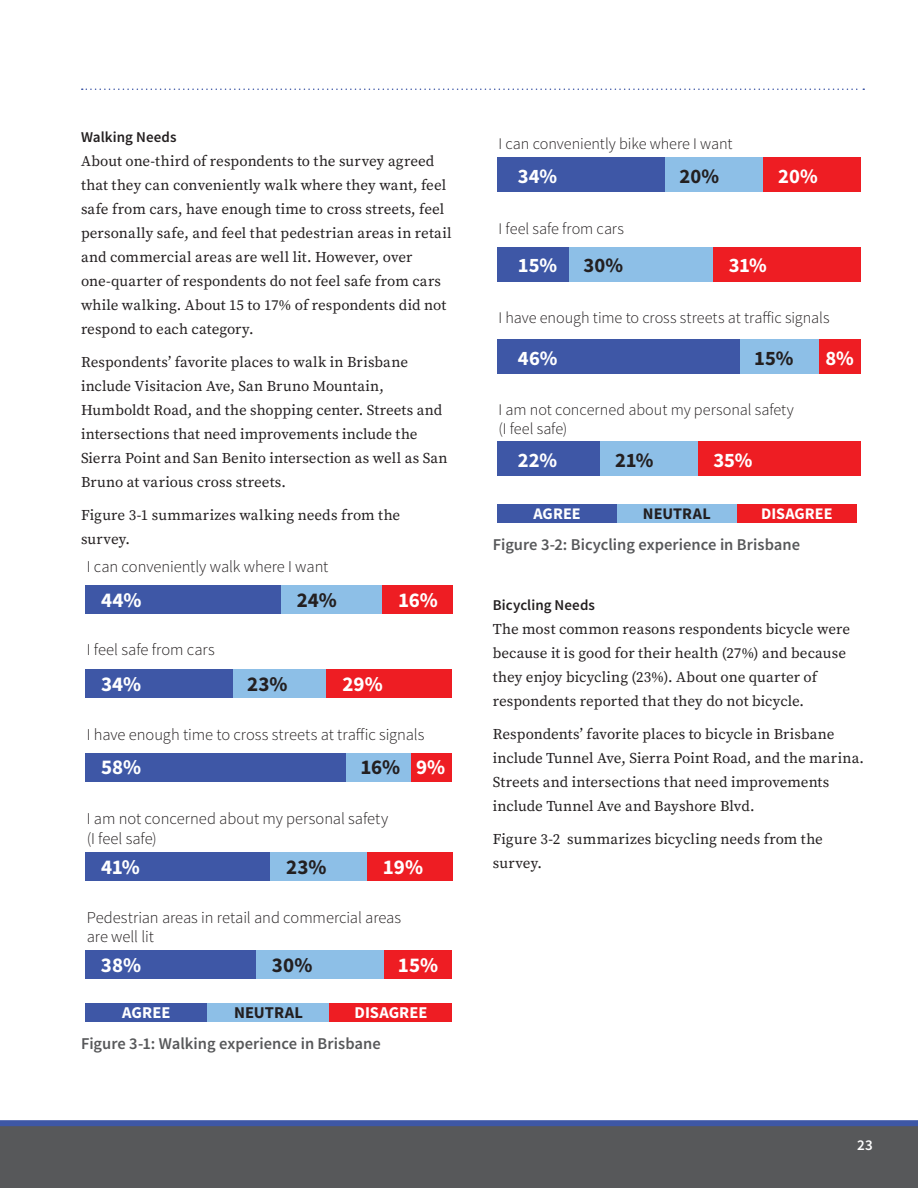
<style>
.page{position:relative;width:918px;height:1188px;background:#fff}
.page>*{position:absolute;margin:0;border:0;box-sizing:border-box;transform-origin:0 0}
.t1{font:700 21px "Source Sans Pro";color:#fff}
.t2{font:700 21px "Source Sans Pro";letter-spacing:.005em;color:#231f20}
.t3{font:700 20.55px "Source Sans Pro";letter-spacing:.005em;color:#fff}
.t4{font:700 20.55px "Source Sans Pro";color:#231f20}
.t5{font:300 16.5px/19.5px "Source Sans Pro";letter-spacing:-.005em;color:#231f20}
.t6{font:600 16.5px "Source Sans Pro";color:#57585a}
.t7{font:700 16.5px "Source Sans Pro";letter-spacing:.005em;color:#fff}
.t8{font:700 16.5px "Source Sans Pro";letter-spacing:.005em;color:#231f20}
.t9{font:300 16.2px/19px "Source Sans Pro";letter-spacing:-.005em;color:#231f20}
.t10{font:700 16.2px "Source Sans Pro";letter-spacing:.005em;color:#fff}
.t11{font:700 16.2px "Source Sans Pro";letter-spacing:.005em;color:#231f20}
.t12{font:15px/24px "Source Serif Pro";letter-spacing:.005em;color:#231f20}
.t13{font:600 15px "Source Sans Pro";letter-spacing:.005em;color:#231f20}
.t14{font:600 15px "Source Sans Pro";color:#fff}
.s1{color:#fff}
</style>
<div class="page">
<div style="left:0;top:1125px;width:918px;height:63px;background:#57585a"></div>
<div style="left:0;top:1120px;width:918px;height:6px;background:#3e57a6"></div>
<svg style="left:82px;top:88px;width:782px;height:2px"></svg>
<div style="left:85px;top:1003px;width:123px;height:19px;background:#3e57a6"></div>
<div style="left:208px;top:1003px;width:122px;height:19px;background:#8dbfe7"></div>
<div style="left:330px;top:1003px;width:122px;height:19px;background:#ee1d23"></div>
<div style="left:382px;top:585px;width:71px;height:29px;background:#ee1d23"></div>
<div style="left:275px;top:585px;width:107px;height:29px;background:#8dbfe7"></div>
<div style="left:86px;top:585px;width:195px;height:29px;background:#3e57a6"></div>
<div style="left:326px;top:670px;width:125px;height:28px;background:#ee1d23"></div>
<div style="left:226px;top:670px;width:100px;height:28px;background:#8dbfe7"></div>
<div style="left:86px;top:670px;width:147px;height:28px;background:#3e57a6"></div>
<div style="left:411px;top:753px;width:41px;height:29px;background:#ee1d23"></div>
<div style="left:339px;top:753px;width:72px;height:29px;background:#8dbfe7"></div>
<div style="left:86px;top:753px;width:260px;height:29px;background:#3e57a6"></div>
<div style="left:367px;top:852px;width:85px;height:29px;background:#ee1d23"></div>
<div style="left:263px;top:852px;width:104px;height:29px;background:#8dbfe7"></div>
<div style="left:86px;top:852px;width:184px;height:29px;background:#3e57a6"></div>
<div style="left:384px;top:950px;width:67px;height:29px;background:#ee1d23"></div>
<div style="left:249px;top:950px;width:135px;height:29px;background:#8dbfe7"></div>
<div style="left:86px;top:950px;width:170px;height:28px;background:#3e57a6"></div>
<div style="left:763px;top:158px;width:98px;height:34px;background:#ee1d23"></div>
<div style="left:712px;top:247px;width:148px;height:34px;background:#ee1d23"></div>
<div style="left:819px;top:340px;width:42px;height:34px;background:#ee1d23"></div>
<div style="left:698px;top:441px;width:163px;height:34px;background:#ee1d23"></div>
<div style="left:664px;top:158px;width:99px;height:34px;background:#8dbfe7"></div>
<div style="left:569px;top:247px;width:143px;height:34px;background:#8dbfe7"></div>
<div style="left:740px;top:340px;width:79px;height:34px;background:#8dbfe7"></div>
<div style="left:600px;top:441px;width:98px;height:34px;background:#8dbfe7"></div>
<div style="left:497px;top:158px;width:167px;height:34px;background:#3e57a6"></div>
<div style="left:497px;top:247px;width:72px;height:34px;background:#3e57a6"></div>
<div style="left:497px;top:340px;width:243px;height:34px;background:#3e57a6"></div>
<div style="left:497px;top:441px;width:103px;height:34px;background:#3e57a6"></div>
<div style="left:497px;top:505px;width:120px;height:18px;background:#3e57a6"></div>
<div style="left:617px;top:505px;width:120px;height:18px;background:#8dbfe7"></div>
<div style="left:737px;top:505px;width:120px;height:18px;background:#ee1d23"></div>
<p class="t13" style="left:81px;top:127px;width:97px">Walking Needs</p>
<p class="t12" style="left:81px;top:149px;width:372px">About one-third of respondents to the survey agreed that they can conveniently walk where they want, feel safe from cars, have enough time to cross streets, feel personally safe, and feel that pedestrian areas in retail and commercial areas are well lit. However, over one-quarter of respondents do not feel safe from cars while walking. About 15 to 17% of respondents did not respond to each category.</p>
<p class="t12" style="left:81px;top:350px;width:368px">Respondents’ favorite places to walk in Brisbane include Visitacion Ave, San Bruno Mountain, Humboldt Road, and the shopping center. Streets and intersections that need improvements include the Sierra Point and San Benito intersection as well as San Bruno at various cross streets.</p>
<p class="t12" style="left:81px;top:503px;width:321px">Figure 3-1 summarizes walking needs from the survey.</p>
<p class="t5" style="left:87px;top:557px;width:243px">I can conveniently walk where I want</p>
<h1 class="t1" style="left:101px;top:587px;width:42px">44%</h1>
<h1 class="t2" style="left:297px;top:587px;width:42px">24%</h1>
<h1 class="t1" style="left:398px;top:587px;width:41px">16%</h1>
<p class="t5" style="left:87px;top:640px;width:129px">I feel safe from cars</p>
<h1 class="t1" style="left:101px;top:670px;width:42px">34%</h1>
<h1 class="t2" style="left:247px;top:670px;width:42px">23%</h1>
<h1 class="t1" style="left:343px;top:670px;width:42px">29%</h1>
<p class="t5" style="left:87px;top:725px;width:339px">I have enough time to cross streets at tra ic signals</p>
<h1 class="t1" style="left:101px;top:753px;width:42px">58%</h1>
<h1 class="t2" style="left:360px;top:753px;width:86px">16% <span class="s1">9%</span></h1>
<p class="t5" style="left:87px;top:809px;width:303px">I am not concerned about my personal safety (I feel safe)</p>
<h1 class="t1" style="left:101px;top:853px;width:40px">41%</h1>
<h1 class="t2" style="left:286px;top:853px;width:42px">23%</h1>
<h1 class="t1" style="left:383px;top:853px;width:42px">19%</h1>
<p class="t5" style="left:87px;top:908px;width:316px">Pedestrian areas in retail and commercial areas are well lit</p>
<h1 class="t1" style="left:101px;top:952px;width:42px">38%</h1>
<h1 class="t2" style="left:272px;top:952px;width:42px">30%</h1>
<h1 class="t1" style="left:398px;top:952px;width:42px">15%</h1>
<p class="t7" style="left:122px;top:1002px;width:50px">AGREE</p>
<p class="t8" style="left:234px;top:1002px;width:71px">NEUTRAL</p>
<p class="t7" style="left:355px;top:1002px;width:75px">DISAGREE</p>
<p class="t6" style="left:81px;top:1033px;width:301px">Figure 3-1: Walking experience in Brisbane</p>
<p class="t9" style="left:499px;top:134px;width:236px">I can conveniently bike where I want</p>
<h2 class="t3" style="left:518px;top:163px;width:41px">34%</h2>
<h2 class="t4" style="left:680px;top:163px;width:41px">20%</h2>
<h2 class="t3" style="left:778px;top:163px;width:41px">20%</h2>
<p class="t9" style="left:499px;top:219px;width:127px">I feel safe from cars</p>
<h2 class="t3" style="left:518px;top:252px;width:41px">15%</h2>
<h2 class="t4" style="left:584px;top:252px;width:41px">30%</h2>
<h2 class="t3" style="left:729px;top:252px;width:39px">31%</h2>
<p class="t9" style="left:499px;top:308px;width:333px">I have enough time to cross streets at tra ic signals</p>
<h2 class="t3" style="left:518px;top:345px;width:41px">46%</h2>
<h2 class="t4" style="left:754px;top:345px;width:41px">15%</h2>
<h2 class="t3" style="left:825px;top:345px;width:30px">8%</h2>
<p class="t9" style="left:499px;top:400px;width:297px">I am not concerned about my personal safety (I feel safe)</p>
<h2 class="t3" style="left:518px;top:447px;width:41px">22%</h2>
<h2 class="t4" style="left:615px;top:447px;width:40px">21%</h2>
<h2 class="t3" style="left:713px;top:447px;width:41px">35%</h2>
<p class="t10" style="left:534px;top:503px;width:49px">AGREE</p>
<p class="t11" style="left:643px;top:503px;width:69px">NEUTRAL</p>
<p class="t10" style="left:761px;top:503px;width:73px">DISAGREE</p>
<p class="t6" style="left:493px;top:534px;width:309px">Figure 3-2: Bicycling experience in Brisbane</p>
<p class="t13" style="left:493px;top:596px;width:104px">Bicycling Needs</p>
<p class="t12" style="left:493px;top:618px;width:359px">The most common reasons respondents bicycle were because it is good for their health (27%) and because they enjoy bicycling (23%). About one quarter of respondents reported that they do not bicycle.</p>
<p class="t12" style="left:493px;top:723px;width:373px">Respondents’ favorite places to bicycle in Brisbane include Tunnel Ave, Sierra Point Road, and the marina.<br>Streets and intersections that need improvements include Tunnel Ave and Bayshore Blvd.</p>
<p class="t12" style="left:493px;top:828px;width:332px">Figure 3-2 summarizes bicycling needs from the survey.</p>
<p class="t14" style="left:857px;top:1135px;width:17px">23</p>
</div>
